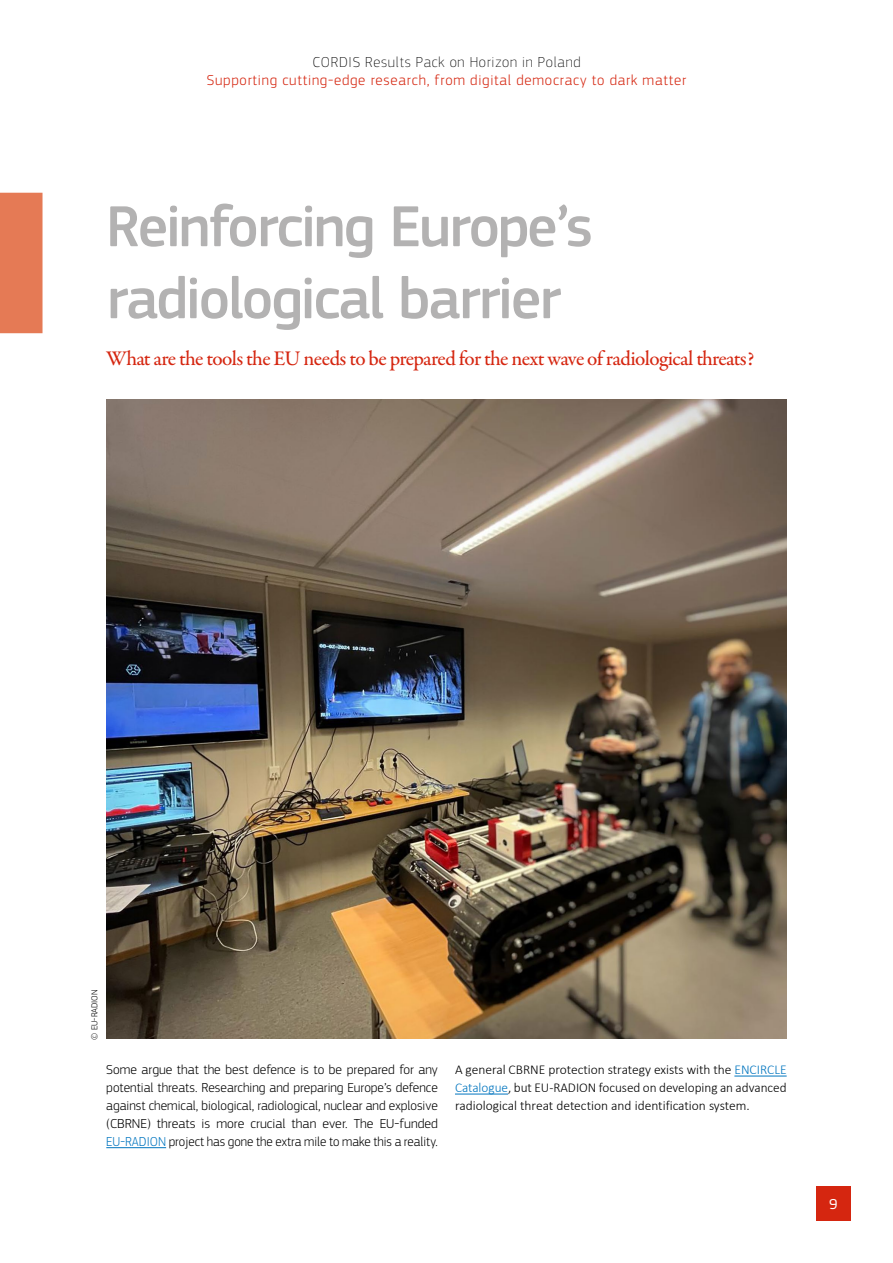
<style>
.page{position:relative;width:893px;height:1263px;background:#fff}
.page>*{position:absolute;margin:0;border:0;box-sizing:border-box;transform-origin:0 0}
._01_Titres_niveau_1__page_droite{font:500 60px/72px "EC Square Sans Pro";letter-spacing:-.035em;color:#b3b2b2}
._00_Chapeau{font:500 21px "Garamond Premr Pro";letter-spacing:-.03em;color:#d52610}
.t1{font:300 15px "EC Square Sans Pro";letter-spacing:.05em;color:#d52610}
.t2{font:100 15px "EC Square Sans Pro";letter-spacing:.05em;color:#000}
.t3{font:15px "EC Square Sans Pro";color:#fff}
._00_Body{font:300 13.5px/18px "EC Square Sans Pro";color:#000;text-align:justify}
._00_Body-2{font:300 13.5px/18px "Calibri";color:#000;text-align:justify}
.t4{font:300 9px "EC Square Sans Pro";color:#000}
.s1{color:#0075bf}
</style>
<div class="page">
<div style="left:0;top:193px;width:43px;height:140px;background:#e57a55"></div>
<hr style="left:106px;top:1147px;width:60px;height:1px;background:#0075bf">
<hr style="left:734px;top:1076px;width:53px;height:1px;background:#0075bf">
<hr style="left:455px;top:1094px;width:53px;height:1px;background:#0075bf">
<img style="left:106px;top:400px;width:681px;height:638px">
<div style="left:816px;top:1186px;width:34px;height:34px;background:#d52610"></div>
<p class="t2" style="left:312px;top:53px;width:270px">CORDIS Results Pack on Horizon in Poland</p>
<p class="t1" style="left:207px;top:71px;width:481px">Supporting cutting-edge research, from digital democracy to dark matter</p>
<h1 class="_01_Titres_niveau_1__page_droite" style="left:106px;top:192px;width:488px">Reinforcing Europe’s radiological barrier</h1>
<p class="_00_Chapeau" style="left:106px;top:346px;width:650px">What are the tools the EU needs to be prepared for the next wave of radiological threats?</p>
<p class="t4" style="left:89px;top:1040px;width:52px;rotate:-90deg">© EU-RADION</p>
<p class="_00_Body" style="left:106px;top:1061px;width:333px">Some argue that the best defence is to be prepared for any potential threats. Researching and preparing Europe’s defence against chemical, biological, radiological, nuclear and explosive (CBRNE) threats is more crucial than ever. The EU-funded <span class="s1">EU-RADION</span> project has gone the extra mile to make this a reality.</p>
<p class="_00_Body-2" style="left:455px;top:1061px;width:333px">A general CBRNE protection strategy exists with the <span class="s1">ENCIRCLE Catalogue</span>, but EU-RADION focused on developing an advanced radiological threat detection and identification system.</p>
<p class="t3" style="left:829px;top:1195px;width:10px">9</p>
</div>
